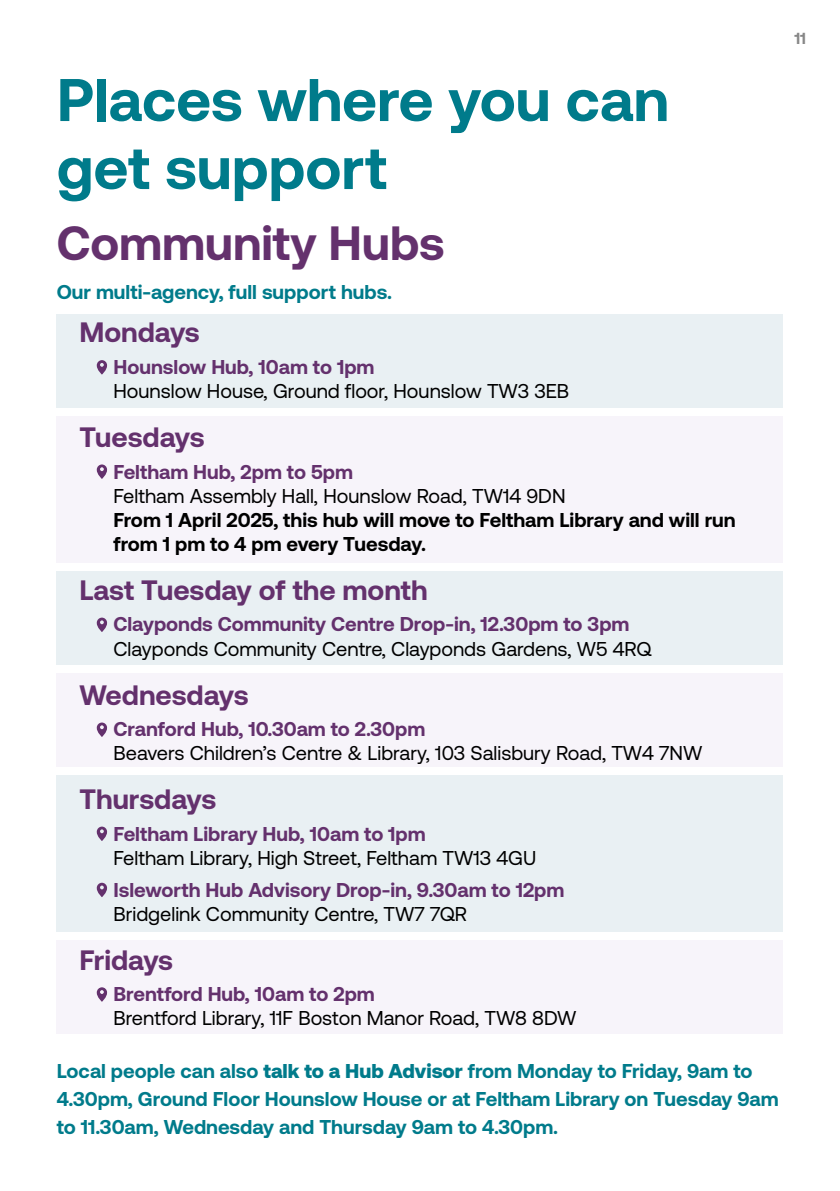
<style>
.page{position:relative;width:840px;height:1191px;background:#fff}
.page>*{position:absolute;margin:0;border:0;box-sizing:border-box;transform-origin:0 0}
.t1{font:700 60px/68px "Aeonik";color:#007b8b}
.t2{font:700 48px "Aeonik";color:#64316d}
.t3{font:700 28px "Aeonik";color:#64316d}
.t4{font:20px "Aeonik";color:#000}
.t5{font:700 20px "Aeonik";color:#64316d}
.t6{font:700 20px/28px "Aeonik";color:#007b8b}
.t7{font:700 20px/24px "Aeonik";color:#000}
.t8{font:700 16px "Aeonik";color:#878787}
.s1{font-weight:900}
</style>
<div class="page">
<div style="left:57px;top:775px;width:725px;height:156px;background:#e9f0f3"></div>
<div style="left:57px;top:417px;width:725px;height:146px;background:#f7f4fa"></div>
<div style="left:57px;top:940px;width:725px;height:94px;background:#f7f4fa"></div>
<div style="left:57px;top:673px;width:725px;height:94px;background:#f7f4fa"></div>
<div style="left:57px;top:572px;width:725px;height:93px;background:#e9f0f3"></div>
<div style="left:57px;top:315px;width:725px;height:93px;background:#e9f0f3"></div>
<svg style="left:97px;top:360px;width:10px;height:14px"></svg>
<svg style="left:97px;top:464px;width:10px;height:15px"></svg>
<svg style="left:97px;top:617px;width:10px;height:15px"></svg>
<svg style="left:97px;top:722px;width:10px;height:15px"></svg>
<svg style="left:97px;top:826px;width:10px;height:15px"></svg>
<svg style="left:97px;top:882px;width:10px;height:15px"></svg>
<svg style="left:97px;top:987px;width:10px;height:14px"></svg>
<h1 class="t1" style="left:57px;top:66px;width:613px">Places where you can get support</h1>
<h1 class="t2" style="left:57px;top:216px;width:389px">Community Hubs</h1>
<p class="t6" style="left:57px;top:278px;width:336px">Our multi-agency, full support hubs.</p>
<p class="t3" style="left:79px;top:317px;width:122px">Mondays</p>
<p class="t5" style="left:113px;top:356px;width:262px">Hounslow Hub, 10am to 1pm</p>
<p class="t4" style="left:113px;top:380px;width:457px">Hounslow House, Ground floor, Hounslow TW3 3EB</p>
<p class="t3" style="left:79px;top:421px;width:126px">Tuesdays</p>
<p class="t5" style="left:113px;top:460px;width:241px">Feltham Hub, 2pm to 5pm</p>
<p class="t4" style="left:113px;top:485px;width:453px">Feltham Assembly Hall, Hounslow Road, TW14 9DN</p>
<p class="t7" style="left:113px;top:507px;width:623px">From 1 April 2025, this hub will move to Feltham Library and will run from 1 pm to 4 pm every Tuesday.</p>
<p class="t3" style="left:79px;top:574px;width:349px">Last Tuesday of the month</p>
<p class="t5" style="left:113px;top:613px;width:517px">Clayponds Community Centre Drop-in, 12.30pm to 3pm</p>
<p class="t4" style="left:113px;top:637px;width:539px">Clayponds Community Centre, Clayponds Gardens, W5 4RQ</p>
<p class="t3" style="left:79px;top:679px;width:170px">Wednesdays</p>
<p class="t5" style="left:113px;top:718px;width:313px">Cranford Hub, 10.30am to 2.30pm</p>
<p class="t4" style="left:113px;top:742px;width:590px">Beavers Children’s Centre &amp; Library, 103 Salisbury Road, TW4 7NW</p>
<p class="t3" style="left:79px;top:783px;width:138px">Thursdays</p>
<p class="t5" style="left:113px;top:822px;width:313px">Feltham Library Hub, 10am to 1pm</p>
<p class="t4" style="left:113px;top:847px;width:424px">Feltham Library, High Street, Feltham TW13 4GU</p>
<p class="t5" style="left:113px;top:878px;width:452px">Isleworth Hub Advisory Drop-in, 9.30am to 12pm</p>
<p class="t4" style="left:113px;top:902px;width:355px">Bridgelink Community Centre, TW7 7QR</p>
<p class="t3" style="left:79px;top:944px;width:95px">Fridays</p>
<p class="t5" style="left:113px;top:983px;width:263px">Brentford Hub, 10am to 2pm</p>
<p class="t4" style="left:113px;top:1007px;width:464px">Brentford Library, 11F Boston Manor Road, TW8 8DW</p>
<p class="t6" style="left:57px;top:1057px;width:723px">Local people can also <span class="s1">talk to a Hub Advisor</span> from Monday to Friday, 9am to<br>4.30pm, Ground Floor Hounslow House or at Feltham Library on Tuesday 9am to 11.30am, Wednesday and Thursday 9am to 4.30pm.</p>
<p class="t8" style="left:793px;top:29px;width:13px">11</p>
</div>
